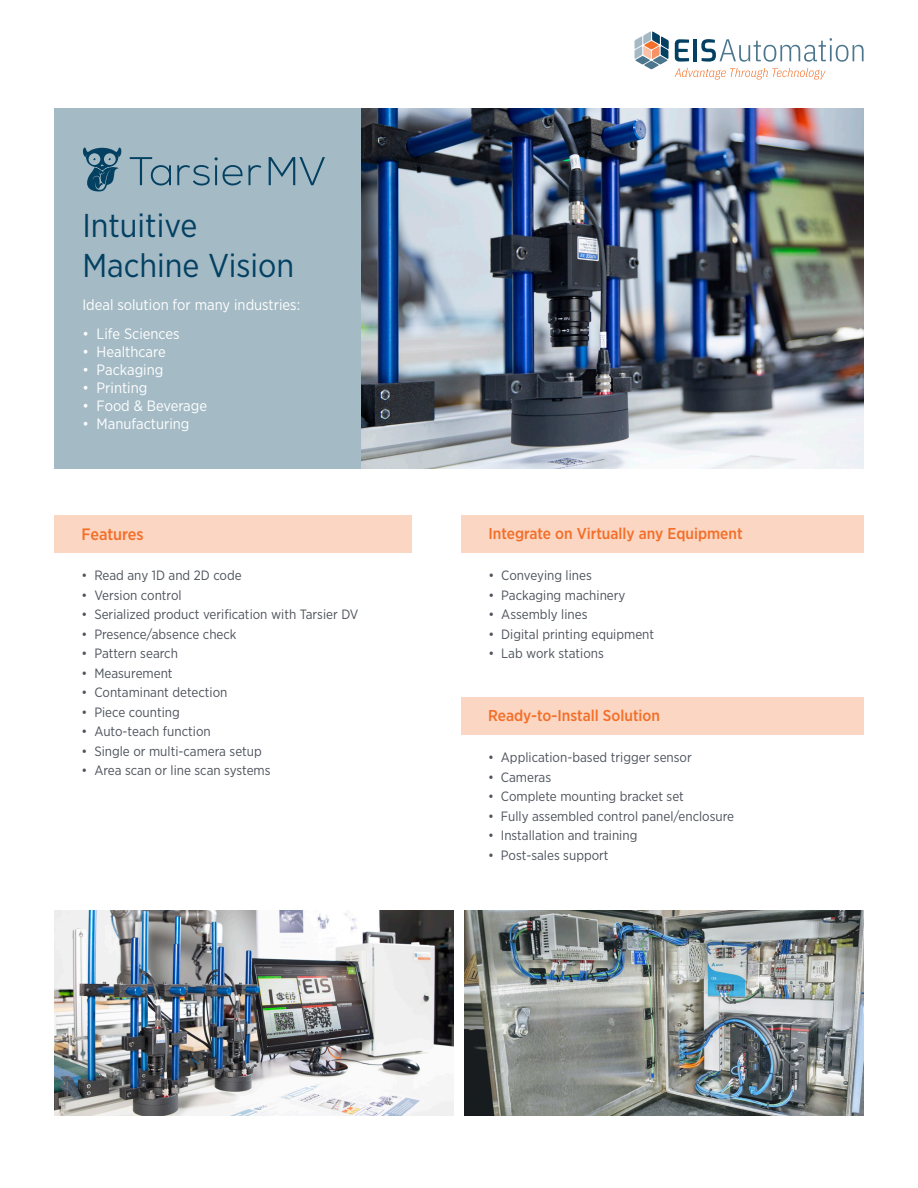
<style>
.page{position:relative;width:918px;height:1188px;background:#fff}
.page>*{position:absolute;margin:0;border:0;box-sizing:border-box;transform-origin:0 0}
.t1{font:33px "Gotham Narrow";color:#034062}
.t2{font:500 16.5px "Gotham Narrow";color:#f36e28}
.t3{font:500 15.75px "Gotham Narrow";color:#f36e28}
.t4{font:15px "Gotham Narrow";color:#fff}
.t5{font:13.5px "Gotham Narrow";color:#4e535c}
</style>
<div class="page">
<div style="left:55px;top:109px;width:378px;height:360px;background:#a4bac5"></div>
<img style="left:362px;top:109px;width:502px;height:360px">
<div style="left:55px;top:516px;width:357px;height:37px;background:#fbd6c2"></div>
<svg style="left:635px;top:32px;width:34px;height:37px"></svg>
<svg style="left:675px;top:39px;width:14px;height:23px"></svg>
<hr style="left:693px;top:39px;width:4px;height:22px;background:#034061">
<svg style="left:701px;top:38px;width:163px;height:24px"></svg>
<svg style="left:675px;top:68px;width:151px;height:11px"></svg>
<svg style="left:130px;top:157px;width:113px;height:29px"></svg>
<svg style="left:249px;top:165px;width:12px;height:20px"></svg>
<svg style="left:269px;top:157px;width:56px;height:28px"></svg>
<svg style="left:83px;top:148px;width:39px;height:44px"></svg>
<div style="left:461px;top:697px;width:403px;height:37px;background:#fbd6c2"></div>
<div style="left:461px;top:516px;width:403px;height:37px;background:#fbd6c2"></div>
<img style="left:464px;top:910px;width:400px;height:206px">
<img style="left:54px;top:910px;width:400px;height:206px">
<p class="t1" style="left:82px;top:205px;width:116px">Intuitive</p>
<p class="t1" style="left:82px;top:245px;width:213px">Machine Vision</p>
<p class="t4" style="left:82px;top:295px;width:219px">Ideal solution for many industries:</p>
<p class="t4" style="left:82px;top:324px;width:99px">• Life Sciences</p>
<p class="t4" style="left:82px;top:342px;width:85px">• Healthcare</p>
<p class="t4" style="left:82px;top:360px;width:82px">• Packaging</p>
<p class="t4" style="left:82px;top:378px;width:66px">• Printing</p>
<p class="t4" style="left:82px;top:396px;width:126px">• Food &amp; Beverage</p>
<p class="t4" style="left:82px;top:414px;width:109px">• Manufacturing</p>
<p class="t2" style="left:82px;top:524px;width:64px">Features</p>
<p class="t5" style="left:82px;top:567px;width:162px">• Read any 1D and 2D code</p>
<p class="t5" style="left:82px;top:587px;width:102px">• Version control</p>
<p class="t5" style="left:82px;top:606px;width:278px">• Serialized product verification with Tarsier DV</p>
<p class="t5" style="left:82px;top:626px;width:157px">• Presence/absence check</p>
<p class="t5" style="left:82px;top:645px;width:98px">• Pattern search</p>
<p class="t5" style="left:82px;top:665px;width:93px">• Measurement</p>
<p class="t5" style="left:82px;top:684px;width:147px">• Contaminant detection</p>
<p class="t5" style="left:82px;top:704px;width:100px">• Piece counting</p>
<p class="t5" style="left:82px;top:723px;width:131px">• Auto-teach function</p>
<p class="t5" style="left:82px;top:743px;width:182px">• Single or multi-camera setup</p>
<p class="t5" style="left:82px;top:762px;width:191px">• Area scan or line scan systems</p>
<p class="t3" style="left:488px;top:524px;width:256px">Integrate on Virtually any Equipment</p>
<p class="t5" style="left:488px;top:567px;width:105px">• Conveying lines</p>
<p class="t5" style="left:488px;top:587px;width:139px">• Packaging machinery</p>
<p class="t5" style="left:488px;top:606px;width:100px">• Assembly lines</p>
<p class="t5" style="left:488px;top:626px;width:167px">• Digital printing equipment</p>
<p class="t5" style="left:488px;top:645px;width:117px">• Lab work stations</p>
<p class="t3" style="left:488px;top:705px;width:174px">Ready-to-Install Solution</p>
<p class="t5" style="left:488px;top:749px;width:205px">• Application-based trigger sensor</p>
<p class="t5" style="left:488px;top:768px;width:65px">• Cameras</p>
<p class="t5" style="left:488px;top:788px;width:197px">• Complete mounting bracket set</p>
<p class="t5" style="left:488px;top:807px;width:248px">• Fully assembled control panel/enclosure</p>
<p class="t5" style="left:488px;top:827px;width:151px">• Installation and training</p>
<p class="t5" style="left:488px;top:846px;width:122px">• Post-sales support</p>
</div>
